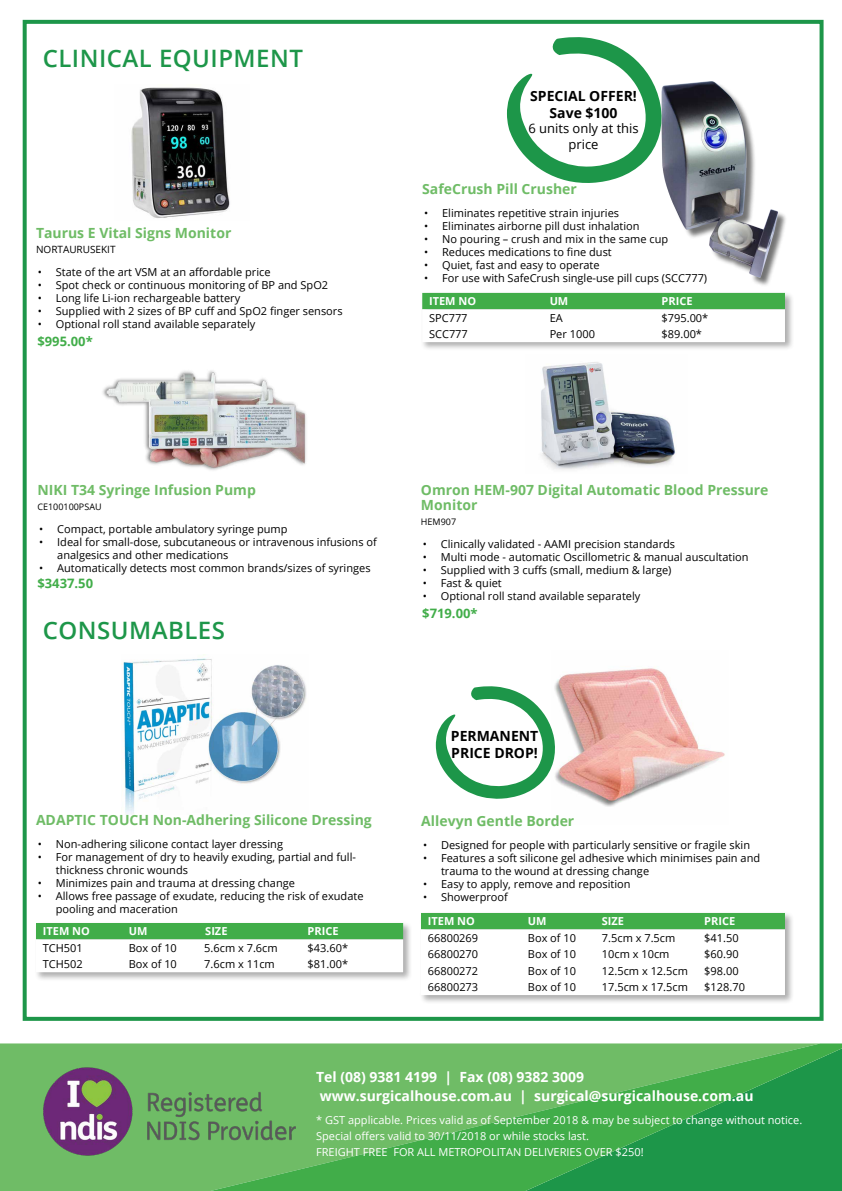
<style>
.page{position:relative;width:842px;height:1191px;background:#fff}
.page>*{position:absolute;margin:0;border:0;box-sizing:border-box;transform-origin:0 0}
.t1{font:600 24px "Open Sans";letter-spacing:.02em;color:#1d9649}
.t2{font:700 14px/15px "Open Sans";color:#6fbc66}
.t3{font:700 14px/19px "Open Sans";color:#fff}
.t4{font:700 14px/16.8px "Open Sans";color:#000}
.t5{font:700 13px "Open Sans";color:#41ad49}
.t6{font:13px/15.6px "Open Sans";color:#000;text-align:center}
.t7{font:11px/13px "Open Sans";color:#000}
.t8{font:11px/16px "Open Sans";color:#fff}
.t9{font:700 11px "Open Sans";color:#fff}
.t10{font:10px "Open Sans";color:#000}
.t11{font:9px "Open Sans";color:#000}
</style>
<div class="page">
<div style="left:23px;top:20px;width:800px;height:1000px;border:4px solid #1d9649"></div>
<div style="left:0;top:1043px;width:28px;height:148px;background:#6fbc66"></div>
<svg style="left:28px;top:1043px;width:814px;height:148px;background:#51af58"></svg>
<img style="left:36px;top:1065px;width:101px;height:93px">
<img style="left:137px;top:1083px;width:168px;height:66px">
<img style="left:131px;top:87px;width:99px;height:131px">
<img style="left:555px;top:668px;width:170px;height:139px">
<img style="left:102px;top:370px;width:204px;height:100px">
<img style="left:541px;top:362px;width:135px;height:108px">
<img style="left:123px;top:654px;width:184px;height:160px">
<div style="left:35px;top:921px;width:378px;height:60px;background:#000;opacity:.32"></div>
<svg style="left:36px;top:923px;width:367px;height:49px"></svg>
<div style="left:420px;top:911px;width:374px;height:93px;background:#000;opacity:.32"></div>
<svg style="left:421px;top:913px;width:364px;height:82px"></svg>
<svg style="left:436px;top:686px;width:119px;height:113px"></svg>
<div style="left:663px;top:82px;width:125px;height:206px;background:#000;opacity:.55"></div>
<img style="left:662px;top:78px;width:158px;height:201px">
<div style="left:421px;top:291px;width:373px;height:60px;background:#000;opacity:.32"></div>
<svg style="left:422px;top:293px;width:363px;height:49px"></svg>
<svg style="left:507px;top:37px;width:155px;height:146px"></svg>
<h1 class="t1" style="left:43px;top:42px;width:262px">CLINICAL EQUIPMENT</h1>
<p class="t2" style="left:36px;top:225px;width:197px">Taurus E Vital Signs Monitor</p>
<p class="t10" style="left:36px;top:242px;width:81px">NORTAURUSEKIT</p>
<p class="t7" style="left:38px;top:265px;width:234px">• State of the art VSM at an affordable price</p>
<p class="t7" style="left:38px;top:278px;width:292px">• Spot check or continuous monitoring of BP and SpO2</p>
<p class="t7" style="left:38px;top:291px;width:204px">• Long life Li-ion rechargeable battery</p>
<p class="t7" style="left:38px;top:304px;width:306px">• Supplied with 2 sizes of BP cuff and SpO2 finger sensors</p>
<p class="t7" style="left:38px;top:317px;width:219px">• Optional roll stand available separately</p>
<p class="t5" style="left:37px;top:332px;width:57px">$995.00*</p>
<p class="t4" style="left:530px;top:87px;width:108px;text-align:center">SPECIAL OFFER!<br>Save $100</p>
<p class="t6" style="left:528px;top:120px;width:112px">6 units only at this price</p>
<p class="t2" style="left:422px;top:181px;width:156px">SafeCrush Pill Crusher</p>
<p class="t7" style="left:424px;top:206px;width:197px">• Eliminates repetitive strain injuries</p>
<p class="t7" style="left:424px;top:219px;width:217px">• Eliminates airborne pill dust inhalation</p>
<p class="t7" style="left:424px;top:232px;width:246px">• No pouring – crush and mix in the same cup</p>
<p class="t7" style="left:424px;top:245px;width:189px">• Reduces medications to fine dust</p>
<p class="t7" style="left:424px;top:258px;width:177px">• Quiet, fast and easy to operate</p>
<p class="t7" style="left:424px;top:271px;width:285px">• For use with SafeCrush single-use pill cups (SCC777)</p>
<p class="t9" style="left:429px;top:293px;width:49px">ITEM NO</p>
<p class="t9" style="left:550px;top:293px;width:20px">UM</p>
<p class="t9" style="left:661px;top:293px;width:32px">PRICE</p>
<p class="t7" style="left:429px;top:311px;width:40px">SPC777</p>
<p class="t7" style="left:550px;top:311px;width:15px">EA</p>
<p class="t7" style="left:661px;top:311px;width:48px">$795.00*</p>
<p class="t7" style="left:429px;top:327px;width:40px">SCC777</p>
<p class="t7" style="left:550px;top:327px;width:47px">Per 1000</p>
<p class="t7" style="left:661px;top:327px;width:42px">$89.00*</p>
<p class="t2" style="left:37px;top:482px;width:220px">NIKI T34 Syringe Infusion Pump</p>
<p class="t11" style="left:37px;top:500px;width:66px">CE100100PSAU</p>
<p class="t7" style="left:39px;top:522px;width:250px">• Compact, portable ambulatory syringe pump</p>
<p class="t7" style="left:57px;top:535px;width:321px;text-indent:-18px">• Ideal for small-dose, subcutaneous or intravenous infusions of analgesics and other medications</p>
<p class="t7" style="left:39px;top:561px;width:333px">• Automatically detects most common brands/sizes of syringes</p>
<p class="t5" style="left:37px;top:574px;width:57px">$3437.50</p>
<h1 class="t1" style="left:43px;top:614px;width:184px">CONSUMABLES</h1>
<p class="t2" style="left:36px;top:812px;width:337px">ADAPTIC TOUCH Non-Adhering Silicone Dressing</p>
<p class="t7" style="left:38px;top:837px;width:247px">• Non-adhering silicone contact layer dressing</p>
<p class="t7" style="left:56px;top:850px;width:302px;text-indent:-18px">• For management of dry to heavily exuding, partial and full&shy;thickness chronic wounds</p>
<p class="t7" style="left:38px;top:876px;width:259px">• Minimizes pain and trauma at dressing change</p>
<p class="t7" style="left:56px;top:889px;width:309px;text-indent:-18px">• Allows free passage of exudate, reducing the risk of exudate pooling and maceration</p>
<p class="t9" style="left:43px;top:923px;width:49px">ITEM NO</p>
<p class="t9" style="left:129px;top:923px;width:20px">UM</p>
<p class="t9" style="left:205px;top:923px;width:24px">SIZE</p>
<p class="t9" style="left:308px;top:923px;width:32px">PRICE</p>
<p class="t7" style="left:43px;top:941px;width:42px">TCH501</p>
<p class="t7" style="left:129px;top:941px;width:50px">Box of 10</p>
<p class="t7" style="left:204px;top:941px;width:75px">5.6cm x 7.6cm</p>
<p class="t7" style="left:308px;top:941px;width:42px">$43.60*</p>
<p class="t7" style="left:43px;top:957px;width:42px">TCH502</p>
<p class="t7" style="left:129px;top:957px;width:50px">Box of 10</p>
<p class="t7" style="left:204px;top:957px;width:72px">7.6cm x 11cm</p>
<p class="t7" style="left:308px;top:957px;width:42px">$81.00*</p>
<p class="t2" style="left:421px;top:482px;width:349px">Omron HEM-907 Digital Automatic Blood Pressure<br>Monitor</p>
<p class="t11" style="left:421px;top:515px;width:37px">HEM907</p>
<p class="t7" style="left:423px;top:537px;width:254px">• Clinically validated - AAMI precision standards</p>
<p class="t7" style="left:423px;top:550px;width:327px">• Multi mode - automatic Oscillometric &amp; manual auscultation</p>
<p class="t7" style="left:423px;top:563px;width:250px">• Supplied with 3 cuffs (small, medium &amp; large)</p>
<p class="t7" style="left:423px;top:576px;width:81px">• Fast &amp; quiet</p>
<p class="t7" style="left:423px;top:589px;width:219px">• Optional roll stand available separately</p>
<p class="t5" style="left:422px;top:604px;width:57px">$719.00*</p>
<p class="t4" style="left:451px;top:727px;width:89px">PERMANENT<br>PRICE DROP!</p>
<p class="t2" style="left:421px;top:813px;width:155px">Allevyn Gentle Border</p>
<p class="t7" style="left:423px;top:838px;width:328px">• Designed for people with particularly sensitive or fragile skin</p>
<p class="t7" style="left:441px;top:851px;width:321px;text-indent:-18px">• Features a soft silicone gel adhesive which minimises pain and trauma to the wound at dressing change</p>
<p class="t7" style="left:423px;top:877px;width:209px">• Easy to apply, remove and reposition</p>
<p class="t7" style="left:423px;top:890px;width:86px">• Showerproof</p>
<p class="t9" style="left:428px;top:913px;width:49px">ITEM NO</p>
<p class="t9" style="left:528px;top:913px;width:20px">UM</p>
<p class="t9" style="left:602px;top:913px;width:24px">SIZE</p>
<p class="t9" style="left:704px;top:913px;width:32px">PRICE</p>
<p class="t7" style="left:428px;top:931px;width:52px">66800269</p>
<p class="t7" style="left:528px;top:931px;width:50px">Box of 10</p>
<p class="t7" style="left:602px;top:931px;width:75px">7.5cm x 7.5cm</p>
<p class="t7" style="left:704px;top:931px;width:36px">$41.50</p>
<p class="t7" style="left:428px;top:947px;width:52px">66800270</p>
<p class="t7" style="left:528px;top:947px;width:50px">Box of 10</p>
<p class="t7" style="left:602px;top:947px;width:69px">10cm x 10cm</p>
<p class="t7" style="left:704px;top:947px;width:36px">$60.90</p>
<p class="t7" style="left:428px;top:964px;width:52px">66800272</p>
<p class="t7" style="left:528px;top:964px;width:50px">Box of 10</p>
<p class="t7" style="left:602px;top:964px;width:88px">12.5cm x 12.5cm</p>
<p class="t7" style="left:704px;top:964px;width:36px">$98.00</p>
<p class="t7" style="left:428px;top:980px;width:52px">66800273</p>
<p class="t7" style="left:528px;top:980px;width:50px">Box of 10</p>
<p class="t7" style="left:602px;top:980px;width:88px">17.5cm x 17.5cm</p>
<p class="t7" style="left:704px;top:980px;width:42px">$128.70</p>
<p class="t3" style="left:316px;top:1067px;width:439px">Tel (08) 9381 4199 | Fax (08) 9382 3009 www.surgicalhouse.com.au | surgical@surgicalhouse.com.au</p>
<p class="t8" style="left:316px;top:1111px;width:488px">* GST applicable. Prices valid as of September 2018 &amp; may be subject to change without notice.<br>Special offers valid to 30/11/2018 or while stocks last.<br>FREIGHT FREE FOR ALL METROPOLITAN DELIVERIES OVER $250!</p>
</div>
